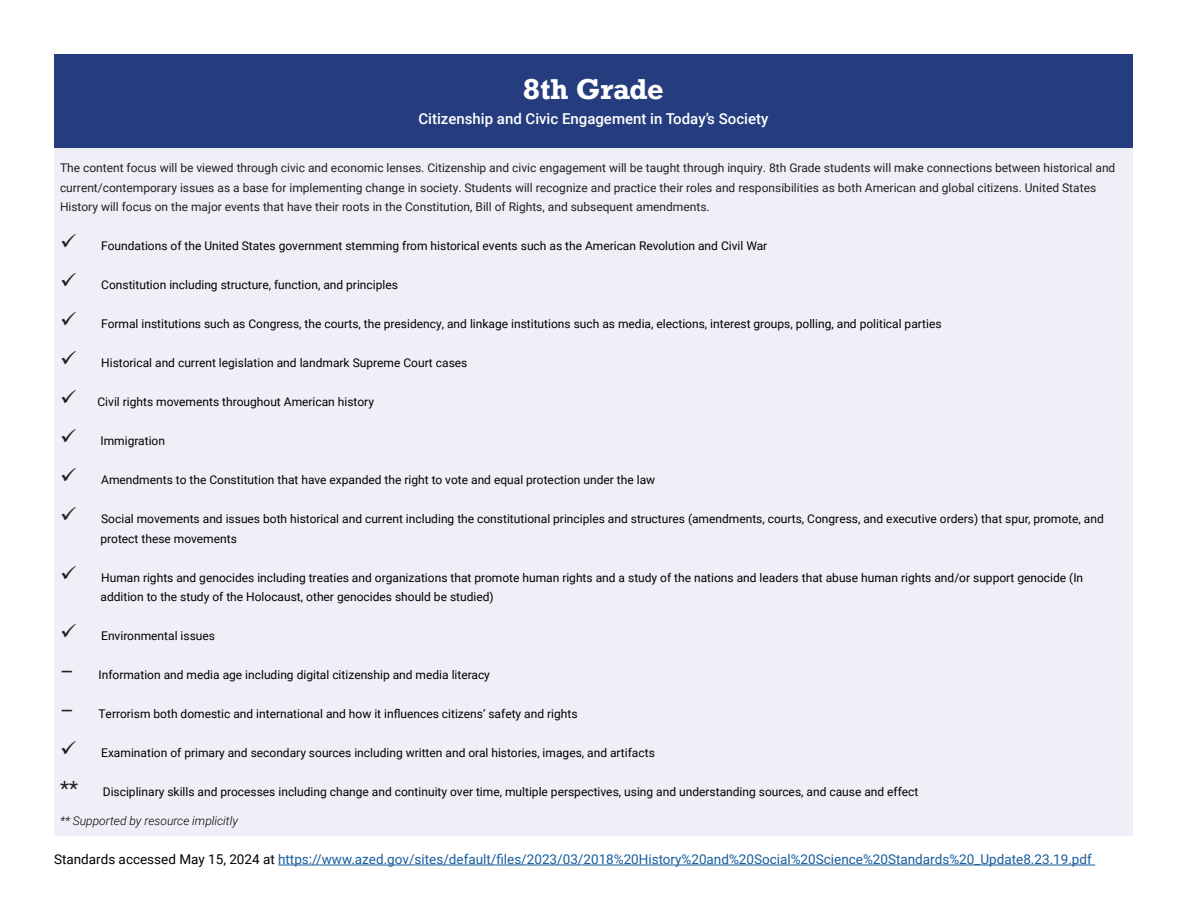
<style>
.page{position:relative;width:1188px;height:918px;background:#fff}
.page>*{position:absolute;margin:0;border:0;box-sizing:border-box;transform-origin:0 0}
.t1{font:700 27px "Rockwell";letter-spacing:-.005em;color:#fff}
.t2{font:500 15px "Roboto";color:#fff}
.t3{font:13.5px "Roboto";color:#175d9e}
.t4{font:12px/19.5px "Roboto";color:#000}
.t5{font:12px/19.5px "Roboto";color:#231f20}
.t6{font:italic 300 12px "Roboto";color:#000}
.s1{color:#231f20}
.s2{font-size:21px;color:#231f20}
.s3{color:#000}
</style>
<div class="page">
<hr style="left:278px;top:865px;width:817px;height:1px;background:#175d9e">
<div style="left:54px;top:54px;width:1079px;height:94px;background:#253c7e"></div>
<div style="left:54px;top:148px;width:1079px;height:688px;background:#eff0f7"></div>
<p class="t1" style="left:523px;top:71px;width:142px">8th Grade</p>
<p class="t2" style="left:419px;top:108px;width:351px">Citizenship and Civic Engagement in Today’s Society</p>
<p class="t5" style="left:60px;top:158px;width:1057px">The content focus will be viewed through civic and economic lenses. Citizenship and civic engagement will be taught through inquiry. 8th Grade students will make connections between historical and current/contemporary issues as a base for implementing change in society. Students will recognize and practice their roles and responsibilities as both American and global citizens. United States<br>History will focus on the major events that have their roots in the Constitution, Bill of Rights, and subsequent amendments.</p>
<p class="t4" style="left:60px;top:236px;width:709px"><span class="s1">✓</span> Foundations of the United States government stemming from historical events such as the American Revolution and Civil War</p>
<p class="t4" style="left:60px;top:275px;width:339px"><span class="s1">✓</span> Constitution including structure, function, and principles</p>
<p class="t4" style="left:60px;top:314px;width:883px"><span class="s1">✓</span> Formal institutions such as Congress, the courts, the presidency, and linkage institutions such as media, elections, interest groups, polling, and political parties</p>
<p class="t4" style="left:60px;top:353px;width:409px"><span class="s1">✓</span> Historical and current legislation and landmark Supreme Court cases</p>
<p class="t4" style="left:60px;top:392px;width:316px"><span class="s1">✓</span> Civil rights movements throughout American history</p>
<p class="t4" style="left:60px;top:431px;width:107px"><span class="s1">✓</span> Immigration</p>
<p class="t4" style="left:60px;top:470px;width:597px"><span class="s1">✓</span> Amendments to the Constitution that have expanded the right to vote and equal protection under the law</p>
<p class="t4" style="left:100px;top:509px;width:1005px;text-indent:-40px"><span class="s1">✓</span> Social movements and issues both historical and current including the constitutional principles and structures (amendments, courts, Congress, and executive orders) that spur, promote, and protect these movements</p>
<p class="t4" style="left:100px;top:567px;width:984px;text-indent:-40px"><span class="s1">✓</span> Human rights and genocides including treaties and organizations that promote human rights and a study of the nations and leaders that abuse human rights and/or support genocide (In addition to the study of the Holocaust, other genocides should be studied)</p>
<p class="t4" style="left:60px;top:626px;width:157px"><span class="s1">✓</span> Environmental issues</p>
<p class="t4" style="left:60px;top:665px;width:431px"><span class="s2">–</span> Information and media age including digital citizenship and media literacy</p>
<p class="t4" style="left:60px;top:704px;width:519px"><span class="s2">–</span> Terrorism both domestic and international and how it influences citizens’ safety and rights</p>
<p class="t4" style="left:60px;top:743px;width:596px"><span class="s1">✓</span> Examination of primary and secondary sources including written and oral histories, images, and artifacts</p>
<p class="t4" style="left:60px;top:782px;width:860px"><span class="s2">**</span> Disciplinary skills and processes including change and continuity over time, multiple perspectives, using and understanding sources, and cause and effect</p>
<p class="t6" style="left:60px;top:812px;width:179px">** Supported by resource implicitly</p>
<p class="t3" style="left:54px;top:850px;width:1039px"><span class="s3">Standards accessed May 15, 2024 at</span> https://www.azed.gov/sites/default/files/2023/03/2018%20History%20and%20Social%20Science%20Standards%20_Update8.23.19.pdf</p>
</div>
